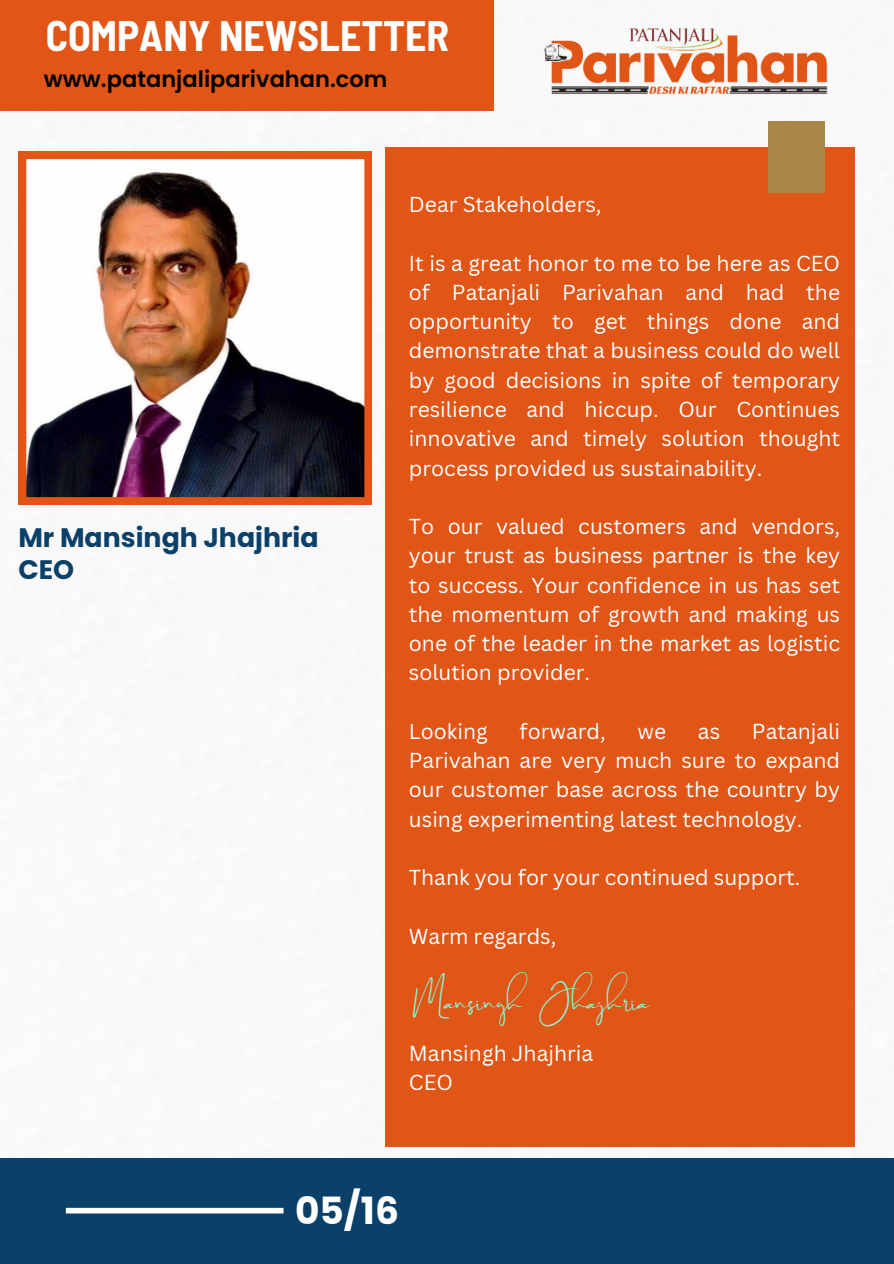
<style>
.page{position:relative;width:894px;height:1264px;background:#fff}
.page>*{position:absolute;margin:0;border:0;box-sizing:border-box;transform-origin:0 0}
.t1{font:700 semi-condensed 41.7px "Barlow";color:#fff}
.t2{font:700 37.5px "Poppins";color:#fff}
.t3{font:33px "Brilliant Signature 1";color:#81ffdf}
.t4{font:700 26.7px/31.7px "Poppins";color:#0b4068}
.t5{font:600 22.5px "Poppins";color:#000}
.t6{font:21.15px/29.2px "Canva Sans";color:#fff;text-align:justify}
</style>
<div class="page">
<div style="left:0;top:0;width:493px;height:110px;background:#e15517"></div>
<div style="left:0;top:1157px;width:893px;height:106px;background:#0b4068"></div>
<div style="left:385px;top:147px;width:469px;height:999px;background:#e15517"></div>
<div style="left:767px;top:122px;width:57px;height:71px;background:#a88746"></div>
<div style="left:66px;top:1207px;width:217px;height:6px;background:#fff"></div>
<img style="left:544px;top:27px;width:284px;height:68px">
<img style="left:18px;top:151px;width:354px;height:353px">
<p class="t1" style="left:46px;top:10px;width:405px">COMPANY NEWSLETTER</p>
<p class="t5" style="left:44px;top:63px;width:345px">www.patanjaliparivahan.com</p>
<p class="t4" style="left:18px;top:522px;width:301px">Mr Mansingh Jhajhria<br>CEO</p>
<p class="t6" style="left:409px;top:189px;width:194px">Dear Stakeholders,</p>
<p class="t6" style="left:409px;top:248px;width:432px">It is a great honor to me to be here as CEO of Patanjali Parivahan and had the opportunity to get things done and demonstrate that a business could do well by good decisions in spite of temporary resilience and hiccup. Our Continues innovative and timely solution thought process provided us sustainability.</p>
<p class="t6" style="left:409px;top:511px;width:432px">To our valued customers and vendors, your trust as business partner is the key to success. Your confidence in us has set the momentum of growth and making us one of the leader in the market as logistic solution provider.</p>
<p class="t6" style="left:409px;top:716px;width:80px">Looking</p>
<p class="t6" style="left:519px;top:716px;width:88px">forward,</p>
<p class="t6" style="left:637px;top:716px;width:30px">we</p>
<p class="t6" style="left:697px;top:716px;width:24px">as</p>
<p class="t6" style="left:409px;top:716px;width:432px;text-indent:343px">Patanjali Parivahan are very much sure to expand our customer base across the country by using experimenting latest technology.</p>
<p class="t6" style="left:409px;top:862px;width:393px">Thank you for your continued support.</p>
<h2 class="t6" style="left:409px;top:920px;width:149px">Warm regards,</h2>
<h1 class="t3" style="left:412px;top:984px;width:238px">Mansingh Jhajhria</h1>
<p class="t6" style="left:409px;top:1037px;width:186px">Mansingh Jhajhria</p>
<h3 class="t6" style="left:409px;top:1067px;width:45px">CEO</h3>
<p class="t2" style="left:295px;top:1184px;width:105px">05/16</p>
</div>
